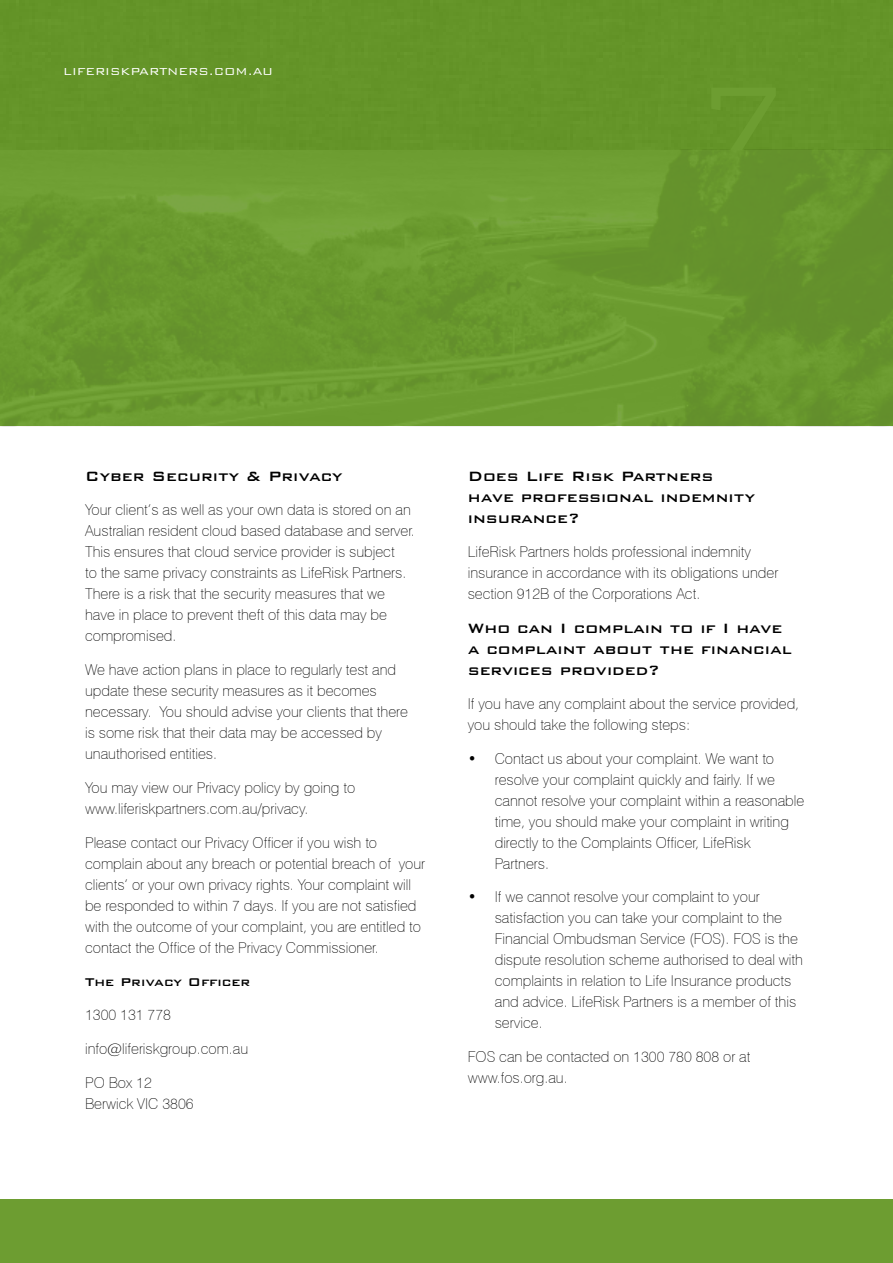
<style>
.page{position:relative;width:893px;height:1263px;background:#fff}
.page>*{position:absolute;margin:0;border:0;box-sizing:border-box;transform-origin:0 0}
.t1{font:500 18px/21px "Bank Gothic BT";color:#000}
.t2{font:100 15px/21px "Swiss 721 BT";color:#000}
.t3{font:500 15px "Bank Gothic BT";color:#000}
.t4{font:300 13.5px "Bank Gothic BT";color:#fff}
</style>
<div class="page">
<img style="left:0;top:1px;width:892px;height:425px">
<div style="left:0;top:1199px;width:893px;height:64px;background:#6d9d31"></div>
<p class="t4" style="left:63px;top:64px;width:211px">LIFERISKPARTNERS.COM.AU</p>
<p class="t1" style="left:85px;top:466px;width:259px">Cyber Security &amp; Privacy</p>
<p class="t2" style="left:85px;top:499px;width:331px">Your client’s as well as your own data is stored on an Australian resident cloud based database and server.<br>This ensures that cloud service provider is subject<br>to the same privacy constraints as LifeRisk Partners.<br>There is a risk that the security measures that we have in place to prevent theft of this data may be compromised.</p>
<p class="t2" style="left:85px;top:659px;width:324px">We have action plans in place to regularly test and update these security measures as it becomes necessary. You should advise your clients that there is some risk that their data may be accessed by unauthorised entities.</p>
<p class="t2" style="left:85px;top:777px;width:272px">You may view our Privacy policy by going to www.liferiskpartners.com.au/privacy.</p>
<p class="t2" style="left:85px;top:831px;width:342px">Please contact our Privacy Officer if you wish to complain about any breach or potential breach of your clients’ or your own privacy rights. Your complaint will be responded to within 7 days. If you are not satisfied with the outcome of your complaint, you are entitled to contact the Office of the Privacy Commissioner.</p>
<p class="t3" style="left:85px;top:974px;width:167px">The Privacy Officer</p>
<p class="t2" style="left:85px;top:1004px;width:87px">1300 131 778</p>
<p class="t2" style="left:85px;top:1038px;width:165px">info@liferiskgroup.com.au</p>
<p class="t2" style="left:85px;top:1071px;width:110px">PO Box 12<br>Berwick VIC 3806</p>
<p class="t1" style="left:468px;top:466px;width:289px">Does Life Risk Partners have professional indemnity insurance?</p>
<p class="t2" style="left:468px;top:541px;width:312px">LifeRisk Partners holds professional indemnity insurance in accordance with its obligations under section 912B of the Corporations Act.</p>
<p class="t1" style="left:468px;top:617px;width:325px">Who can I complain to if I have a complaint about the financial services provided?</p>
<p class="t2" style="left:468px;top:693px;width:333px">If you have any complaint about the service provided, you should take the following steps:</p>
<p class="t2" style="left:495px;top:747px;width:311px;text-indent:-27px">• Contact us about your complaint. We want to resolve your complaint quickly and fairly. If we cannot resolve your complaint within a reasonable time, you should make your complaint in writing directly to the Complaints Officer, LifeRisk Partners.</p>
<p class="t2" style="left:495px;top:886px;width:310px;text-indent:-27px">• If we cannot resolve your complaint to your satisfaction you can take your complaint to the Financial Ombudsman Service (FOS). FOS is the dispute resolution scheme authorised to deal with complaints in relation to Life Insurance products and advice. LifeRisk Partners is a member of this service.</p>
<p class="t2" style="left:468px;top:1046px;width:284px">FOS can be contacted on 1300 780 808 or at www.fos.org.au.</p>
</div>
